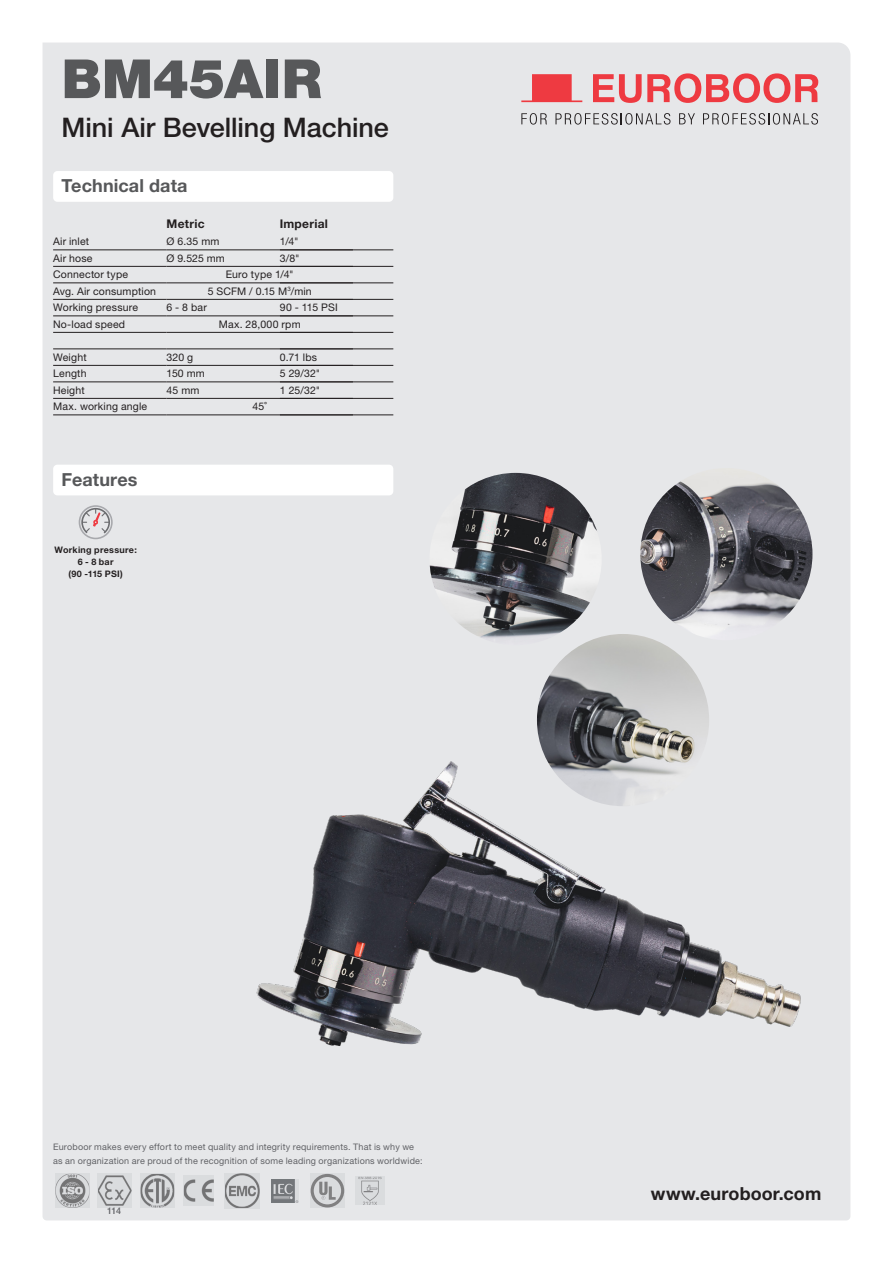
<style>
.page{position:relative;width:893px;height:1263px;background:#fff}
.page>*{position:absolute;margin:0;border:0;box-sizing:border-box;transform-origin:0 0}
.Naam{font:900 54px "Helvetica Neue LT Std";letter-spacing:.005em;color:#57585a}
.Product{font:500 27px "Helvetica Neue LT Std";letter-spacing:-.005em;color:#231f20}
.kop{font:700 18px "Helvetica Neue LT Std";letter-spacing:.005em;color:#57585a}
.plat{font:700 18px "Helvetica Neue LT Std";letter-spacing:.005em;color:#231f20}
.Bodytekst{font:700 12px "Helvetica Neue LT Std";letter-spacing:.025em;color:#231f20}
.Bodytekst-2{font:10.5px "Helvetica Neue LT Std";letter-spacing:.015em;color:#231f20}
.t1{font:9px/13.5px "Helvetica Neue LT Std";letter-spacing:.02em;color:#6c6d70}
.Icon_tekst_Benefits{font:700 9px "Helvetica Neue LT Std";letter-spacing:.03em;color:#231f20}
.t2{font:500 9px "Helvetica Neue LT Std";color:#6c6d70}
</style>
<div class="page">
<div style="left:43px;top:43px;width:807px;height:1177px;background:#e6e7e9"></div>
<svg style="left:593px;top:73px;width:225px;height:30px;background:#e99398"></svg>
<svg style="left:521px;top:113px;width:26px;height:12px"></svg>
<svg style="left:555px;top:113px;width:115px;height:12px"></svg>
<svg style="left:679px;top:113px;width:16px;height:11px"></svg>
<svg style="left:703px;top:113px;width:115px;height:12px"></svg>
<svg style="left:521px;top:74px;width:61px;height:28px;background:#eb7479"></svg>
<img style="left:253px;top:688px;width:554px;height:374px">
<img style="left:55px;top:1174px;width:34px;height:34px">
<img style="left:98px;top:1174px;width:34px;height:33px">
<img style="left:141px;top:1174px;width:33px;height:34px">
<img style="left:184px;top:1176px;width:30px;height:30px">
<img style="left:225px;top:1173px;width:35px;height:35px">
<img style="left:271px;top:1179px;width:27px;height:23px">
<svg style="left:311px;top:1174px;width:33px;height:33px"></svg>
<img style="left:356px;top:1177px;width:28px;height:28px">
<img style="left:429px;top:473px;width:173px;height:172px;border-radius:86px">
<img style="left:640px;top:468px;width:172px;height:172px;border-radius:86px">
<img style="left:537px;top:634px;width:172px;height:172px;border-radius:86px">
<div style="left:53px;top:465px;width:340px;height:30px;background:#fff;border-radius:4px"></div>
<div style="left:53px;top:171px;width:340px;height:31px;background:#fff;border-radius:4px"></div>
<hr style="left:53px;top:250px;width:114px;height:1px;background:#231f20">
<hr style="left:53px;top:266px;width:114px;height:1px;background:#231f20">
<hr style="left:53px;top:283px;width:114px;height:1px;background:#231f20">
<hr style="left:53px;top:299px;width:114px;height:1px;background:#231f20">
<hr style="left:53px;top:316px;width:114px;height:1px;background:#231f20">
<hr style="left:53px;top:332px;width:114px;height:1px;background:#231f20">
<hr style="left:53px;top:349px;width:114px;height:1px;background:#231f20">
<hr style="left:53px;top:365px;width:114px;height:1px;background:#231f20">
<hr style="left:53px;top:382px;width:114px;height:1px;background:#231f20">
<hr style="left:53px;top:398px;width:114px;height:1px;background:#231f20">
<hr style="left:53px;top:415px;width:114px;height:1px;background:#231f20">
<hr style="left:167px;top:250px;width:186px;height:1px;background:#231f20">
<hr style="left:167px;top:266px;width:186px;height:1px;background:#231f20">
<hr style="left:167px;top:283px;width:186px;height:1px;background:#231f20">
<hr style="left:167px;top:299px;width:186px;height:1px;background:#231f20">
<hr style="left:167px;top:316px;width:186px;height:1px;background:#231f20">
<hr style="left:167px;top:332px;width:186px;height:1px;background:#231f20">
<hr style="left:167px;top:349px;width:186px;height:1px;background:#231f20">
<hr style="left:167px;top:365px;width:186px;height:1px;background:#231f20">
<hr style="left:167px;top:382px;width:186px;height:1px;background:#231f20">
<hr style="left:167px;top:398px;width:186px;height:1px;background:#231f20">
<hr style="left:167px;top:415px;width:186px;height:1px;background:#231f20">
<hr style="left:280px;top:250px;width:113px;height:1px;background:#231f20">
<hr style="left:280px;top:266px;width:113px;height:1px;background:#231f20">
<hr style="left:280px;top:283px;width:113px;height:1px;background:#231f20">
<hr style="left:280px;top:299px;width:113px;height:1px;background:#231f20">
<hr style="left:280px;top:316px;width:113px;height:1px;background:#231f20">
<hr style="left:280px;top:332px;width:113px;height:1px;background:#231f20">
<hr style="left:280px;top:349px;width:113px;height:1px;background:#231f20">
<hr style="left:280px;top:365px;width:113px;height:1px;background:#231f20">
<hr style="left:280px;top:382px;width:113px;height:1px;background:#231f20">
<hr style="left:280px;top:398px;width:113px;height:1px;background:#231f20">
<hr style="left:280px;top:415px;width:113px;height:1px;background:#231f20">
<svg style="left:79px;top:505px;width:34px;height:34px"></svg>
<p class="Naam" style="left:62px;top:47px;width:262px">BM45AIR</p>
<p class="Product" style="left:62px;top:111px;width:329px">Mini Air Bevelling Machine</p>
<p class="kop" style="left:62px;top:175px;width:127px">Technical data</p>
<p class="Bodytekst" style="left:167px;top:217px;width:40px">Metric</p>
<p class="Bodytekst" style="left:280px;top:217px;width:50px">Imperial</p>
<p class="Bodytekst-2" style="left:53px;top:235px;width:38px">Air inlet</p>
<p class="Bodytekst-2" style="left:53px;top:252px;width:41px">Air hose</p>
<p class="Bodytekst-2" style="left:53px;top:268px;width:77px">Connector type</p>
<p class="Bodytekst-2" style="left:53px;top:285px;width:104px">Avg. Air consumption</p>
<p class="Bodytekst-2" style="left:53px;top:301px;width:86px">Working pressure</p>
<p class="Bodytekst-2" style="left:53px;top:318px;width:74px">No-load speed</p>
<p class="Bodytekst-2" style="left:53px;top:351px;width:35px">Weight</p>
<p class="Bodytekst-2" style="left:53px;top:367px;width:35px">Length</p>
<p class="Bodytekst-2" style="left:53px;top:384px;width:33px">Height</p>
<p class="Bodytekst-2" style="left:53px;top:400px;width:96px">Max. working angle</p>
<p class="Bodytekst-2" style="left:167px;top:235px;width:54px">Ø 6.35 mm</p>
<p class="Bodytekst-2" style="left:167px;top:252px;width:60px">Ø 9.525 mm</p>
<p class="Bodytekst-2" style="left:280px;top:235px;width:20px">1/4"</p>
<p class="Bodytekst-2" style="left:280px;top:252px;width:21px">3/8"</p>
<p class="Bodytekst-2" style="left:226px;top:268px;width:69px">Euro type 1/4"</p>
<p class="Bodytekst-2" style="left:208px;top:285px;width:106px">5 SCFM / 0.15 M<sup>3</sup>/min</p>
<p class="Bodytekst-2" style="left:167px;top:301px;width:42px">6 - 8 bar</p>
<p class="Bodytekst-2" style="left:167px;top:351px;width:28px">320 g</p>
<p class="Bodytekst-2" style="left:167px;top:367px;width:40px">150 mm</p>
<p class="Bodytekst-2" style="left:167px;top:384px;width:34px">45 mm</p>
<p class="Bodytekst-2" style="left:280px;top:301px;width:59px">90 - 115 PSI</p>
<p class="Bodytekst-2" style="left:219px;top:318px;width:83px">Max. 28,000 rpm</p>
<p class="Bodytekst-2" style="left:253px;top:400px;width:16px">45˚</p>
<p class="Bodytekst-2" style="left:280px;top:351px;width:39px">0.71 lbs</p>
<p class="Bodytekst-2" style="left:280px;top:367px;width:42px">5 29/32"</p>
<p class="Bodytekst-2" style="left:280px;top:384px;width:42px">1 25/32"</p>
<p class="kop" style="left:62px;top:468px;width:77px">Features</p>
<p class="Icon_tekst_Benefits" style="left:55px;top:544px;width:84px">Working pressure:</p>
<p class="Icon_tekst_Benefits" style="left:78px;top:556px;width:37px">6 - 8 bar</p>
<p class="Icon_tekst_Benefits" style="left:69px;top:568px;width:56px">(90 -115 PSI)</p>
<p class="t1" style="left:53px;top:1140px;width:371px">Euroboor makes every effort to meet quality and integrity requirements. That is why we as an organization are proud of the recognition of some leading organizations worldwide:</p>
<p class="t2" style="left:107px;top:1205px;width:16px">114</p>
<p class="plat" style="left:651px;top:1182px;width:172px">www.euroboor.com</p>
</div>
